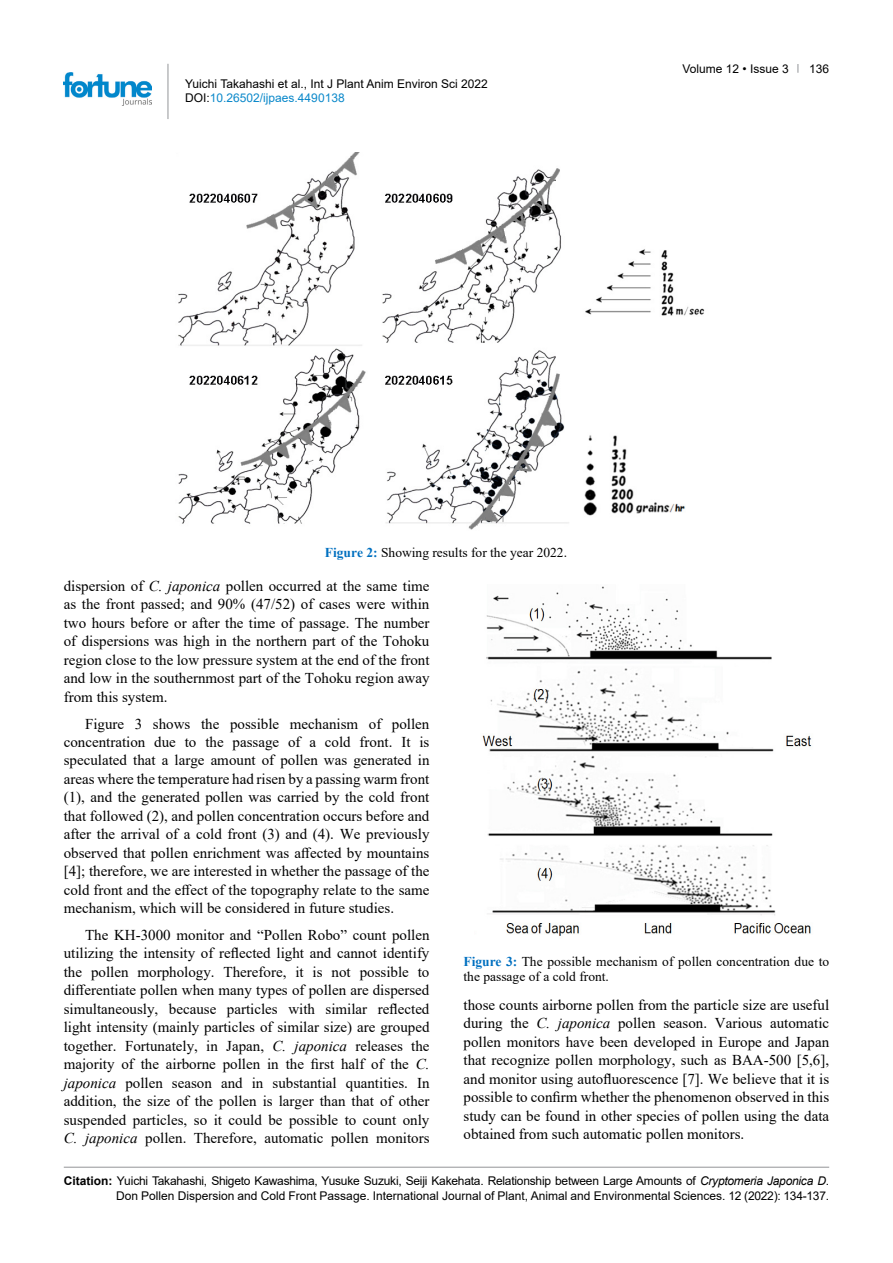
<style>
.page{position:relative;width:893px;height:1263px;background:#fff}
.page>*{position:absolute;margin:0;border:0;box-sizing:border-box;transform-origin:0 0}
.t1{font:15px/18.5px "Times New Roman";color:#000;text-align:justify}
.t2{font:13.5px/15px "Times New Roman";color:#000}
.t3{font:12px/15px "Arial";letter-spacing:-.02em;color:#000;text-align:right}
.t4{font:12px/14.4px "Arial";color:#000}
.s1{color:#0a88ca}
.s2{font-weight:700;color:#0070c0}
.s3{font-style:italic}
.s4{font-weight:700}
</style>
<div class="page">
<hr style="left:168px;top:64px;width:1px;height:55px;background:#939598">
<img style="left:64px;top:72px;width:88px;height:33px">
<hr style="left:64px;top:1167px;width:765px;height:1px;background:#939598">
<img style="left:178px;top:152px;width:527px;height:378px">
<img style="left:482px;top:586px;width:330px;height:350px">
<p class="t4" style="left:185px;top:76px;width:304px">Yuichi Takahashi et al., Int J Plant Anim Environ Sci 2022<br>DOI:<span class="s1">10.26502/ijpaes.4490138</span></p>
<p class="t4" style="left:683px;top:61px;width:108px">Volume 12 • Issue 3</p>
<p class="t4" style="left:809px;top:61px;width:22px">136</p>
<p class="t2" style="left:325px;top:544px;width:244px"><span class="s2">Figure 2:</span> Showing results for the year 2022.</p>
<p class="t1" style="left:64px;top:576px;width:367px">dispersion of <span class="s3">C. japonica</span> pollen occurred at the same time as the front passed; and 90% (47/52) of cases were within two hours before or after the time of passage. The number of dispersions was high in the northern part of the Tohoku region close to the low pressure system at the end of the front and low in the southernmost part of the Tohoku region away from this system.</p>
<p class="t1" style="left:64px;top:714px;width:367px;text-indent:21px">Figure 3 shows the possible mechanism of pollen concentration due to the passage of a cold front. It is speculated that a large amount of pollen was generated in areas where the temperature had risen by a passing warm front (1), and the generated pollen was carried by the cold front that followed (2), and pollen concentration occurs before and after the arrival of a cold front (3) and (4). We previously observed that pollen enrichment was affected by mountains [4]; therefore, we are interested in whether the passage of the cold front and the effect of the topography relate to the same mechanism, which will be considered in future studies.</p>
<p class="t1" style="left:64px;top:925px;width:367px;text-indent:21px">The KH-3000 monitor and “Pollen Robo” count pollen utilizing the intensity of reflected light and cannot identify the pollen morphology. Therefore, it is not possible to differentiate pollen when many types of pollen are dispersed simultaneously, because particles with similar reflected light intensity (mainly particles of similar size) are grouped together. Fortunately, in Japan, <span class="s3">C. japonica</span> releases the majority of the airborne pollen in the first half of the <span class="s3">C. japonica</span> pollen season and in substantial quantities. In addition, the size of the pollen is larger than that of other suspended particles, so it could be possible to count only <span class="s3">C. japonica</span> pollen. Therefore, automatic pollen monitors</p>
<p class="t2" style="left:463px;top:954px;width:367px"><span class="s2">Figure 3:</span> The possible mechanism of pollen concentration due to the passage of a cold front.</p>
<p class="t1" style="left:463px;top:995px;width:367px">those counts airborne pollen from the particle size are useful during the <span class="s3">C. japonica</span> pollen season. Various automatic pollen monitors have been developed in Europe and Japan that recognize pollen morphology, such as BAA-500 [5,6], and monitor using autofluorescence [7]. We believe that it is possible to confirm whether the phenomenon observed in this study can be found in other species of pollen using the data obtained from such automatic pollen monitors.</p>
<p class="t3" style="left:64px;top:1173px;width:767px"><span class="s4">Citation:</span> Yuichi Takahashi, Shigeto Kawashima, Yusuke Suzuki, Seiji Kakehata. Relationship between Large Amounts of <span class="s3">Cryptomeria Japonica D</span>.<br>Don Pollen Dispersion and Cold Front Passage. International Journal of Plant, Animal and Environmental Sciences. 12 (2022): 134-137.</p>
</div>
